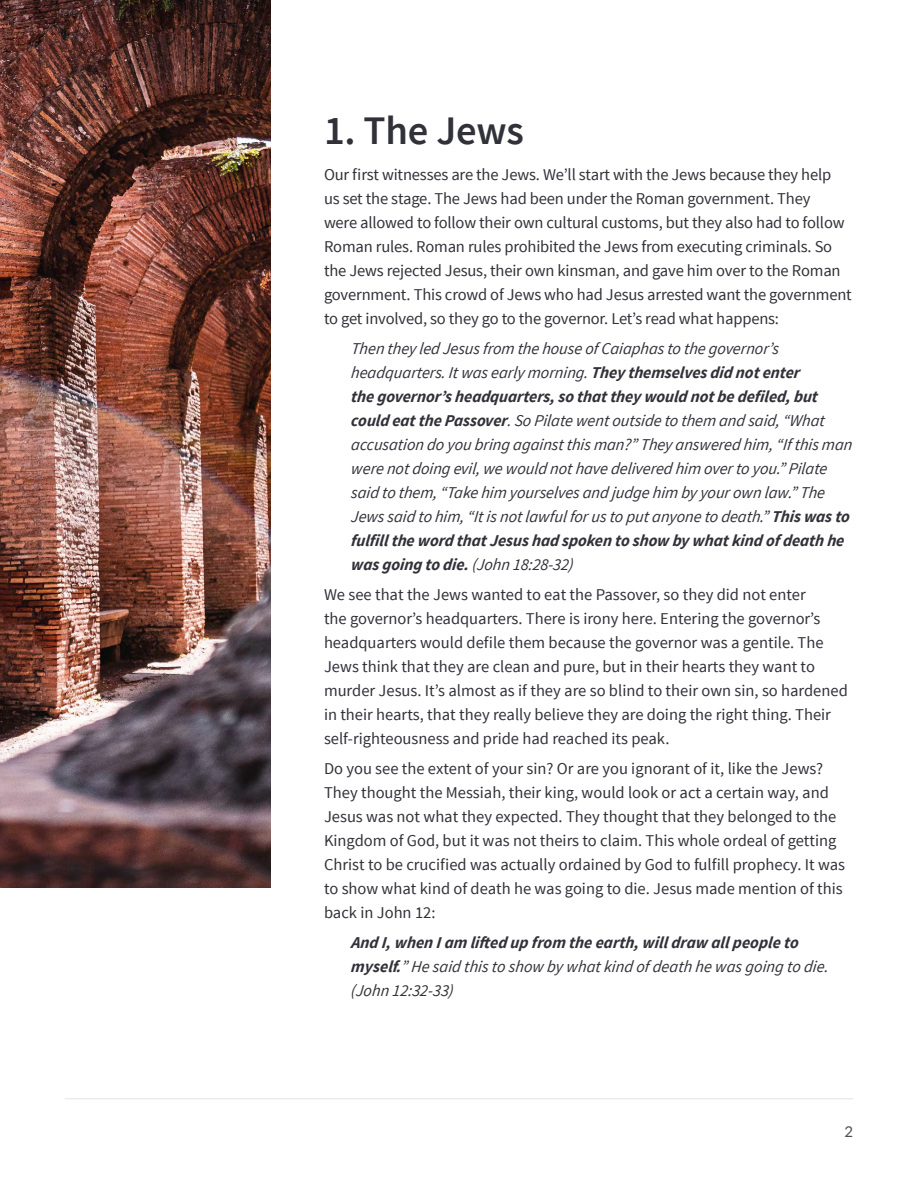
<style>
.page{position:relative;width:918px;height:1188px;background:#fff}
.page>*{position:absolute;margin:0;border:0;box-sizing:border-box;transform-origin:0 0}
.t1{font:600 40.5px "Source Sans Pro";letter-spacing:-.005em;color:#313139}
.t2{font:16.5px/24px "Source Sans Pro";color:#313139}
.t3{font:italic 16.5px/24px "Source Sans Pro";letter-spacing:-.005em;color:#313139}
.t4{font:15px "Lato";color:#4f505b}
.s1{font-weight:700}
</style>
<div class="page">
<hr style="left:65px;top:1098px;width:788px;height:1px;background:#e4e6ea">
<img style="left:0;top:0;width:271px;height:888px">
<h1 class="t1" style="left:324px;top:105px;width:202px">1. The Jews</h1>
<p class="t2" style="left:324px;top:163px;width:529px">Our first witnesses are the Jews. We’ll start with the Jews because they help<br>us set the stage. The Jews had been under the Roman government. They<br>were allowed to follow their own cultural customs, but they also had to follow Roman rules. Roman rules prohibited the Jews from executing criminals. So the Jews rejected Jesus, their own kinsman, and gave him over to the Roman government. This crowd of Jews who had Jesus arrested want the government to get involved, so they go to the governor. Let’s read what happens:</p>
<p class="t3" style="left:351px;top:337px;width:505px">Then they led Jesus from the house of Caiaphas to the governor’s headquarters. It was early morning. <span class="s1">They themselves did not enter<br>the governor’s headquarters, so that they would not be defiled, but could eat the Passover</span>. So Pilate went outside to them and said, “What accusation do you bring against this man?” They answered him, “If this man were not doing evil, we would not have delivered him over to you.” Pilate said to them, “Take him yourselves and judge him by your own law.” The Jews said to him, “It is not lawful for us to put anyone to death.” <span class="s1">This was to fulfill the word that Jesus had spoken to show by what kind of death he was going to die.</span> (John 18:28-32)</p>
<p class="t2" style="left:324px;top:583px;width:525px">We see that the Jews wanted to eat the Passover, so they did not enter<br>the governor’s headquarters. There is irony here. Entering the governor’s headquarters would defile them because the governor was a gentile. The Jews think that they are clean and pure, but in their hearts they want to murder Jesus. It’s almost as if they are so blind to their own sin, so hardened in their hearts, that they really believe they are doing the right thing. Their self-righteousness and pride had reached its peak.</p>
<p class="t2" style="left:324px;top:757px;width:523px">Do you see the extent of your sin? Or are you ignorant of it, like the Jews?<br>They thought the Messiah, their king, would look or act a certain way, and Jesus was not what they expected. They thought that they belonged to the Kingdom of God, but it was not theirs to claim. This whole ordeal of getting Christ to be crucified was actually ordained by God to fulfill prophecy. It was to show what kind of death he was going to die. Jesus made mention of this back in John 12:</p>
<p class="t3" style="left:351px;top:931px;width:481px"><span class="s1">And I, when I am lifted up from the earth, will draw all people to myself.</span>” He said this to show by what kind of death he was going to die. (John 12:32-33)</p>
<p class="t4" style="left:845px;top:1121px;width:10px">2</p>
</div>
